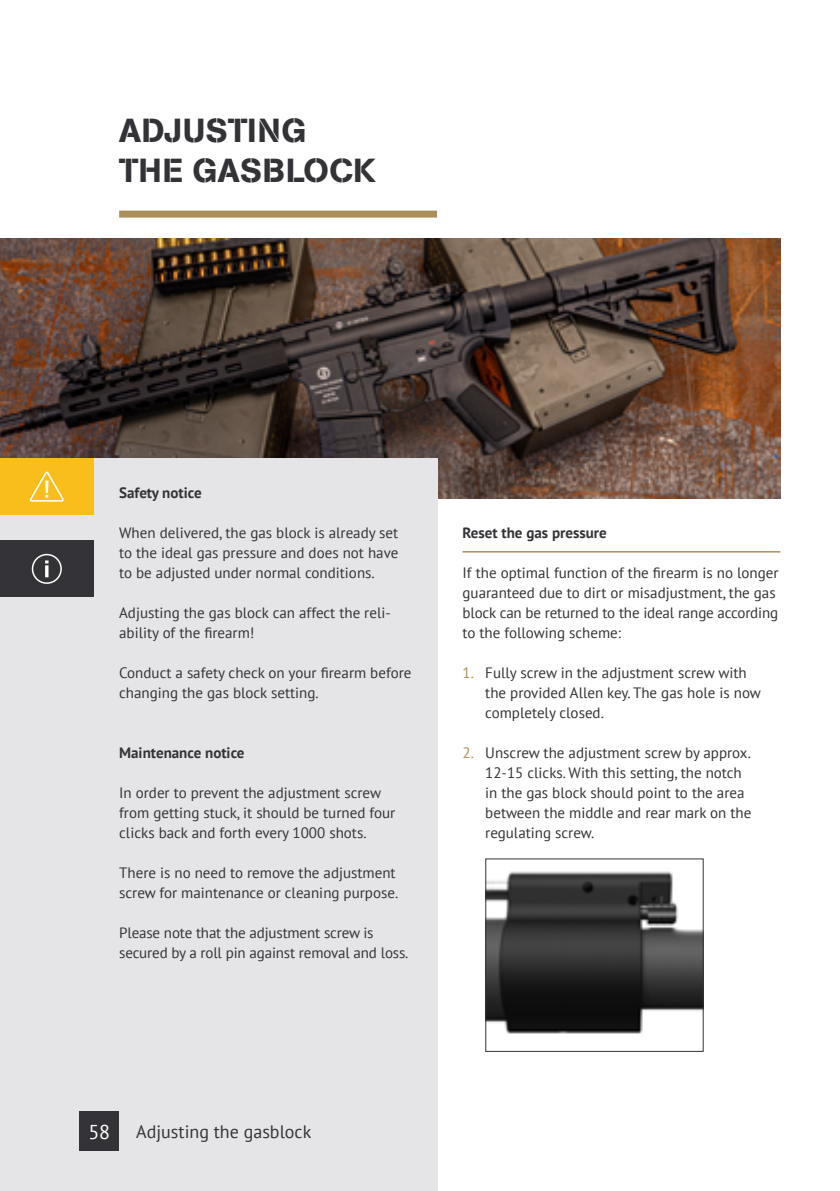
<style>
.page{position:relative;width:840px;height:1191px;background:#fff}
.page>*{position:absolute;margin:0;border:0;box-sizing:border-box;transform-origin:0 0}
.t1{font:33px/39.6px "AG Book Stencil";letter-spacing:.02em;color:#333337}
.t2{font:20px "PT Sans";color:#fff}
.t3{font:18px "PT Sans";color:#333337}
.t4{font:15px/20px "PT Sans";color:#333337}
.t5{font:700 15px "PT Sans";color:#333337}
.s1{color:#ac8e5b}
</style>
<div class="page">
<img style="left:0;top:238px;width:780px;height:260px">
<div style="left:0;top:458px;width:437px;height:733px;background:#e5e4e6"></div>
<div style="left:0;top:458px;width:94px;height:57px;background:#f9be1b"></div>
<svg style="left:29px;top:471px;width:35px;height:30px"></svg>
<div style="left:0;top:540px;width:94px;height:57px;background:#333337"></div>
<svg style="left:45px;top:560px;width:3px;height:17px"></svg>
<div style="left:32px;top:554px;width:30px;height:30px;border:2px solid #fff;border-radius:50%"></div>
<hr style="left:462px;top:551px;width:318px;height:1px;background:#ac8e5b">
<img style="left:487px;top:871px;width:214px;height:163px">
<div style="left:485px;top:858px;width:218px;height:193px;border:1px solid #333337"></div>
<div style="left:119px;top:211px;width:318px;height:7px;background:#ac8e5b"></div>
<div style="left:79px;top:1111px;width:40px;height:39px;background:#333337"></div>
<h1 class="t1" style="left:119px;top:111px;width:258px">ADJUSTING<br>THE GASBLOCK</h1>
<p class="t5" style="left:119px;top:483px;width:84px">Safety notice</p>
<p class="t4" style="left:119px;top:523px;width:280px;text-align:justify">When delivered, the gas block is already set to the ideal gas pressure and does not have to be adjusted under normal conditions.</p>
<p class="t4" style="left:119px;top:603px;width:273px">Adjusting the gas block can affect the reli&shy;ability of the firearm!</p>
<p class="t4" style="left:119px;top:663px;width:293px">Conduct a safety check on your firearm before changing the gas block setting.</p>
<p class="t5" style="left:119px;top:743px;width:127px">Maintenance notice</p>
<p class="t4" style="left:119px;top:783px;width:277px">In order to prevent the adjustment screw from getting stuck, it should be turned four clicks back and forth every 1000 shots.</p>
<p class="t4" style="left:119px;top:862px;width:280px">There is no need to remove the adjustment screw for maintenance or cleaning purpose.</p>
<p class="t4" style="left:119px;top:922px;width:290px">Please note that the adjustment screw is secured by a roll pin against removal and loss.</p>
<p class="t5" style="left:462px;top:523px;width:145px">Reset the gas pressure</p>
<p class="t4" style="left:462px;top:563px;width:317px">If the optimal function of the firearm is no longer guaranteed due to dirt or misadjustment, the gas block can be returned to the ideal range according to the following scheme:</p>
<p class="t4" style="left:485px;top:662px;width:277px;text-indent:-23px"><span class="s1">1.</span> Fully screw in the adjustment screw with the provided Allen key. The gas hole is now completely closed.</p>
<p class="t4" style="left:485px;top:742px;width:267px;text-indent:-23px"><span class="s1">2.</span> Unscrew the adjustment screw by approx.<br>12-15 clicks. With this setting, the notch in the gas block should point to the area between the middle and rear mark on the regulating screw.</p>
<h2 class="t2" style="left:88px;top:1118px;width:23px">58</h2>
<p class="t3" style="left:136px;top:1119px;width:176px">Adjusting the gasblock</p>
</div>
